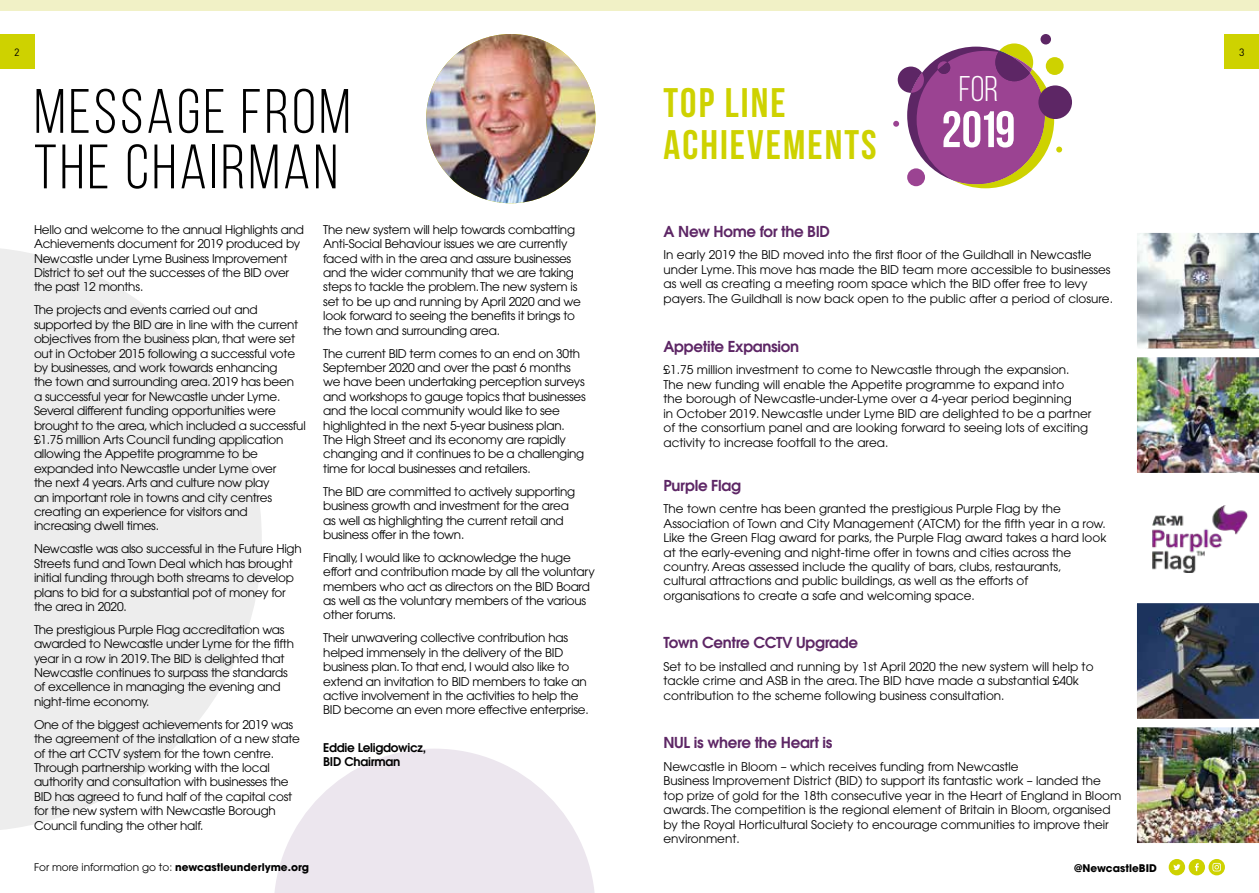
<style>
.page{position:relative;width:1259px;height:893px;background:#fff}
.page>*{position:absolute;margin:0;border:0;box-sizing:border-box;transform-origin:0 0}
.t1{font:62.55px/55.5px "Bebas Neue";letter-spacing:.05em;color:#000}
.t2{font:700 51.15px "Bebas Neue";color:#fff}
.t3{font:700 41.25px/42px "Bebas Neue";letter-spacing:.05em;color:#ced200}
.t4{font:35.7px "Bebas Neue";color:#fff}
.t5{font:600 15px "Avant Garde";letter-spacing:-.02em;color:#5d2665}
.t6{font:12px/14.4px "Avant Garde";letter-spacing:-.02em;color:#000}
.t7{font:12px/14.4px "Avant Garde";color:#000}
.t8{font:600 12px/14.4px "Avant Garde";letter-spacing:-.02em;color:#000}
.t9{font:10.5px "Avant Garde";color:#000}
.t10{font:700 10.5px "Avant Garde";color:#000}
.t11{font:10.5px "DIN";color:#000}
.s1{font-weight:700}
</style>
<div class="page">
<svg style="left:274px;top:749px;width:321px;height:144px;fill:#ece6ee"></svg>
<svg style="left:0;top:248px;width:262px;height:582px;fill:#ededed"></svg>
<div style="left:0;top:34px;width:34px;height:35px;background:#ced200"></div>
<div style="left:1225px;top:34px;width:34px;height:35px;background:#ced200"></div>
<div style="left:0;top:0;width:1259px;height:10px;background:#f1f1c6"></div>
<svg style="left:1168px;top:859px;width:57px;height:16px"></svg>
<img style="left:1137px;top:232px;width:122px;height:611px">
<div style="left:1045px;top:57px;width:18px;height:18px;background:#ced200;border-radius:50%"></div>
<div style="left:1038px;top:85px;width:34px;height:34px;background:#5d2665;border-radius:50%"></div>
<div style="left:1040px;top:34px;width:11px;height:11px;background:#5d2665;border-radius:50%"></div>
<svg style="left:893px;top:43px;width:169px;height:145px"></svg>
<img style="left:426px;top:34px;width:169px;height:169px;border-radius:85px">
<p class="t11" style="left:14px;top:45px;width:7px">2</p>
<p class="t11" style="left:1239px;top:45px;width:7px">3</p>
<h1 class="t1" style="left:34px;top:83px;width:318px">MESSAGE FROM<br>THE CHAIRMAN</h1>
<p class="t6" style="left:34px;top:222px;width:271px">Hello and welcome to the annual Highlights and Achievements document for 2019 produced by Newcastle under Lyme Business Improvement District to set out the successes of the BID over the past 12 months.</p>
<p class="t6" style="left:34px;top:303px;width:273px">The projects and events carried out and supported by the BID are in line with the current objectives from the business plan, that were set out in October 2015 following a successful vote by businesses, and work towards enhancing<br>the town and surrounding area. 2019 has been<br>a successful year for Newcastle under Lyme.<br>Several different funding opportunities were brought to the area, which included a successful £1.75 million Arts Council funding application allowing the Appetite programme to be expanded into Newcastle under Lyme over<br>the next 4 years. Arts and culture now play<br>an important role in towns and city centres creating an experience for visitors and increasing dwell times.</p>
<p class="t6" style="left:34px;top:542px;width:269px">Newcastle was also successful in the Future High Streets fund and Town Deal which has brought initial funding through both streams to develop plans to bid for a substantial pot of money for the area in 2020.</p>
<p class="t6" style="left:34px;top:622px;width:261px">The prestigious Purple Flag accreditation was awarded to Newcastle under Lyme for the fifth year in a row in 2019. The BID is delighted that Newcastle continues to surpass the standards of excellence in managing the evening and night-time economy.</p>
<p class="t6" style="left:34px;top:717px;width:267px">One of the biggest achievements for 2019 was the agreement of the installation of a new state of the art CCTV system for the town centre.<br>Through partnership working with the local authority and consultation with businesses the BID has agreed to fund half of the capital cost for the new system with Newcastle Borough Council funding the other half.</p>
<p class="t9" style="left:34px;top:861px;width:276px">For more information go to: <span class="s1">newcastleunderlyme.org</span></p>
<p class="t6" style="left:323px;top:222px;width:259px">The new system will help towards combatting Anti-Social Behaviour issues we are currently faced with in the area and assure businesses and the wider community that we are taking steps to tackle the problem. The new system is set to be up and running by April 2020 and we look forward to seeing the benefits it brings to the town and surrounding area.</p>
<p class="t6" style="left:323px;top:346px;width:264px">The current BID term comes to an end on 30th September 2020 and over the past 6 months we have been undertaking perception surveys and workshops to gauge topics that businesses and the local community would like to see highlighted in the next 5-year business plan.<br>The High Street and its economy are rapidly changing and it continues to be a challenging time for local businesses and retailers.</p>
<p class="t6" style="left:323px;top:484px;width:253px">The BID are committed to actively supporting business growth and investment for the area as well as highlighting the current retail and business offer in the town.</p>
<p class="t6" style="left:323px;top:550px;width:273px">Finally, I would like to acknowledge the huge effort and contribution made by all the voluntary members who act as directors on the BID Board as well as the voluntary members of the various other forums.</p>
<p class="t6" style="left:323px;top:631px;width:267px">Their unwavering collective contribution has helped immensely in the delivery of the BID business plan. To that end, I would also like to extend an invitation to BID members to take an active involvement in the activities to help the BID become an even more effective enterprise.</p>
<p class="t8" style="left:323px;top:740px;width:104px">Eddie Leligdowicz,<br>BID Chairman</p>
<h3 class="t3" style="left:663px;top:81px;width:215px">TOP LINE<br>ACHIEVEMENTS</h3>
<h3 class="t4" style="left:958px;top:69px;width:41px">FOR</h3>
<h2 class="t2" style="left:941px;top:101px;width:75px">2019</h2>
<p class="t5" style="left:663px;top:221px;width:168px">A New Home for the BID</p>
<p class="t7" style="left:663px;top:248px;width:451px">In early 2019 the BID moved into the first floor of the Guildhall in Newcastle under Lyme. This move has made the BID team more accessible to businesses as well as creating a meeting room space which the BID offer free to levy payers. The Guildhall is now back open to the public after a period of closure.</p>
<p class="t5" style="left:663px;top:336px;width:137px">Appetite Expansion</p>
<p class="t7" style="left:663px;top:363px;width:429px">£1.75 million investment to come to Newcastle through the expansion.<br>The new funding will enable the Appetite programme to expand into<br>the borough of Newcastle-under-Lyme over a 4-year period beginning<br>in October 2019. Newcastle under Lyme BID are delighted to be a partner of the consortium panel and are looking forward to seeing lots of exciting activity to increase footfall to the area.</p>
<p class="t5" style="left:663px;top:475px;width:79px">Purple Flag</p>
<p class="t7" style="left:663px;top:502px;width:444px">The town centre has been granted the prestigious Purple Flag by the Association of Town and City Management (ATCM) for the fifth year in a row.<br>Like the Green Flag award for parks, the Purple Flag award takes a hard look at the early-evening and night-time offer in towns and cities across the country. Areas assessed include the quality of bars, clubs, restaurants, cultural attractions and public buildings, as well as the efforts of organisations to create a safe and welcoming space.</p>
<p class="t5" style="left:663px;top:633px;width:196px">Town Centre CCTV Upgrade</p>
<p class="t7" style="left:663px;top:659px;width:431px">Set to be installed and running by 1st April 2020 the new system will help to tackle crime and ASB in the area. The BID have made a substantial £40k contribution to the scheme following business consultation.</p>
<p class="t5" style="left:663px;top:733px;width:170px">NUL is where the Heart is</p>
<p class="t7" style="left:663px;top:759px;width:459px">Newcastle in Bloom – which receives funding from Newcastle<br>Business Improvement District (BID) to support its fantastic work – landed the top prize of gold for the 18th consecutive year in the Heart of England in Bloom awards. The competition is the regional element of Britain in Bloom, organised by the Royal Horticultural Society to encourage communities to improve their environment.</p>
<p class="t10" style="left:1074px;top:861px;width:84px">@NewcastleBID</p>
</div>
